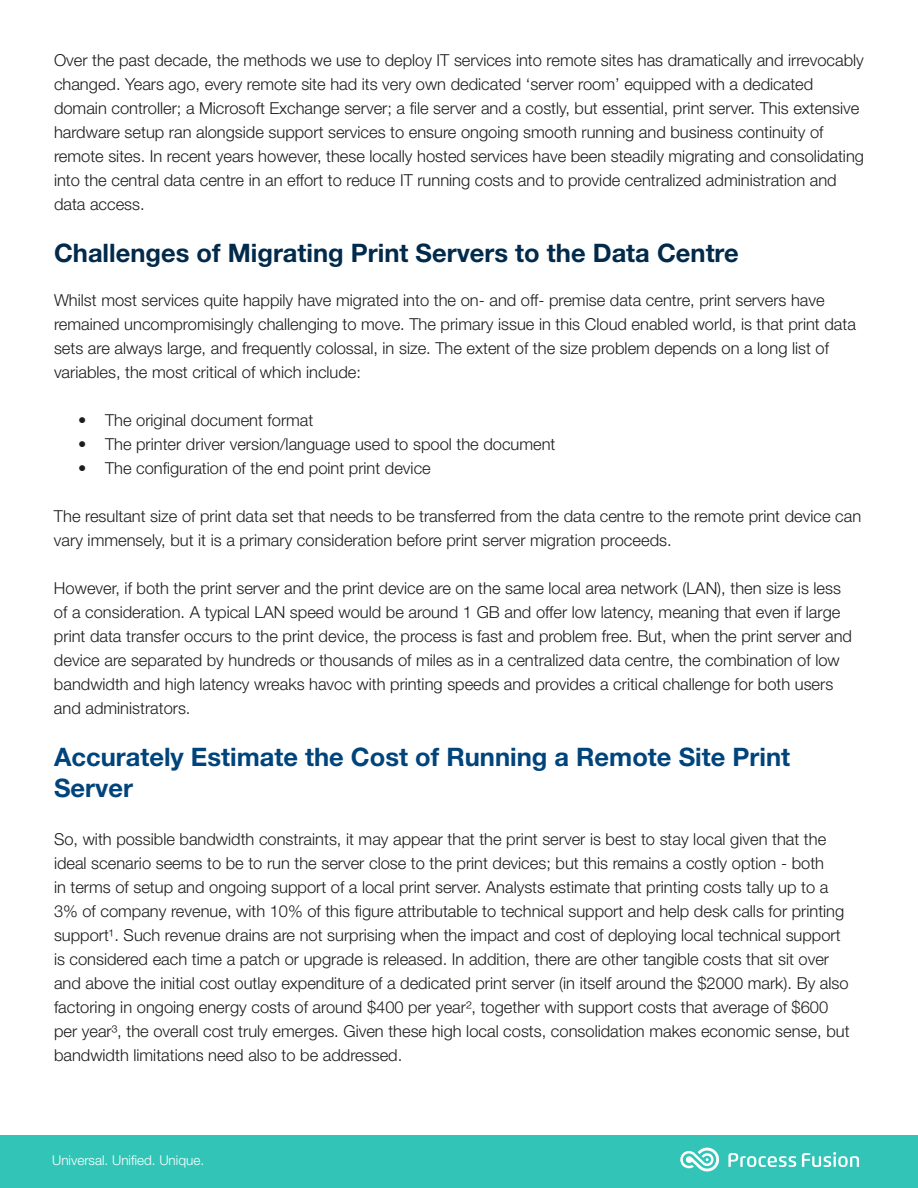
<style>
.page{position:relative;width:918px;height:1188px;background:#fff}
.page>*{position:absolute;margin:0;border:0;box-sizing:border-box;transform-origin:0 0}
.t1{font:700 25.5px/30.6px "Helvetica Neue LT Std";color:#00447c}
.t2{font:700 25.5px "Helvetica Neue LT Std";color:#012a4b}
.t3{font:300 16.5px/24px "Helvetica Neue LT Std";color:#1d1d1b}
.t4{font:300 13.5px "Helvetica Neue LT Std";color:#fff}
</style>
<div class="page">
<div style="left:0;top:1135px;width:918px;height:52px;background:#32c5b7"></div>
<svg style="left:728px;top:1153px;width:68px;height:14px"></svg>
<svg style="left:802px;top:1152px;width:57px;height:15px"></svg>
<svg style="left:680px;top:1148px;width:39px;height:23px"></svg>
<p class="t3" style="left:54px;top:48px;width:812px">Over the past decade, the methods we use to deploy IT services into remote sites has dramatically and irrevocably changed. Years ago, every remote site had its very own dedicated ‘server room’ equipped with a dedicated domain controller; a Microsoft Exchange server; a file server and a costly, but essential, print server. This extensive hardware setup ran alongside support services to ensure ongoing smooth running and business continuity of remote sites. In recent years however, these locally hosted services have been steadily migrating and consolidating into the central data centre in an effort to reduce IT running costs and to provide centralized administration and data access.</p>
<p class="t2" style="left:54px;top:237px;width:686px">Challenges of Migrating Print Servers to the Data Centre</p>
<p class="t3" style="left:54px;top:288px;width:803px">Whilst most services quite happily have migrated into the on- and off- premise data centre, print servers have remained uncompromisingly challenging to move. The primary issue in this Cloud enabled world, is that print data sets are always large, and frequently colossal, in size. The extent of the size problem depends on a long list of variables, the most critical of which include:</p>
<p class="t3" style="left:78px;top:408px;width:237px">• The original document format</p>
<p class="t3" style="left:78px;top:432px;width:479px">• The printer driver version/language used to spool the document</p>
<p class="t3" style="left:78px;top:456px;width:354px">• The configuration of the end point print device</p>
<p class="t3" style="left:54px;top:504px;width:809px">The resultant size of print data set that needs to be transferred from the data centre to the remote print device can vary immensely, but it is a primary consideration before print server migration proceeds.</p>
<p class="t3" style="left:54px;top:576px;width:800px">However, if both the print server and the print device are on the same local area network (LAN), then size is less of a consideration. A typical LAN speed would be around 1 GB and offer low latency, meaning that even if large print data transfer occurs to the print device, the process is fast and problem free. But, when the print server and device are separated by hundreds or thousands of miles as in a centralized data centre, the combination of low bandwidth and high latency wreaks havoc with printing speeds and provides a critical challenge for both users and administrators.</p>
<p class="t1" style="left:54px;top:741px;width:738px">Accurately Estimate the Cost of Running a Remote Site Print<br>Server</p>
<p class="t3" style="left:54px;top:826px;width:797px">So, with possible bandwidth constraints, it may appear that the print server is best to stay local given that the ideal scenario seems to be to run the server close to the print devices; but this remains a costly option - both<br>in terms of setup and ongoing support of a local print server. Analysts estimate that printing costs tally up to a 3% of company revenue, with 10% of this figure attributable to technical support and help desk calls for printing support¹. Such revenue drains are not surprising when the impact and cost of deploying local technical support is considered each time a patch or upgrade is released. In addition, there are other tangible costs that sit over and above the initial cost outlay expenditure of a dedicated print server (in itself around the $2000 mark). By also factoring in ongoing energy costs of around $400 per year², together with support costs that average of $600 per year³, the overall cost truly emerges. Given these high local costs, consolidation makes economic sense, but bandwidth limitations need also to be addressed.</p>
<p class="t4" style="left:52px;top:1152px;width:154px">Universal. Unified. Unique.</p>
</div>
